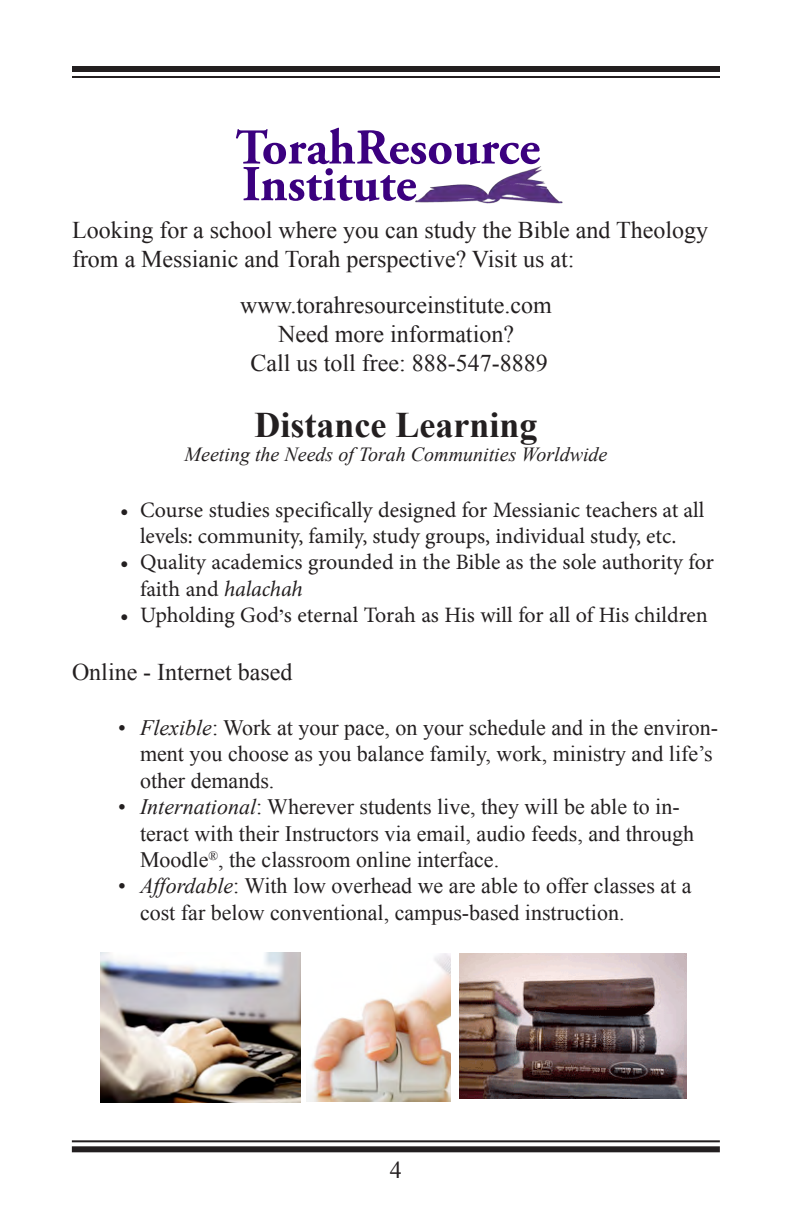
<style>
.page{position:relative;width:792px;height:1224px;background:#fff}
.page>*{position:absolute;margin:0;border:0;box-sizing:border-box;transform-origin:0 0}
.t1{font:700 50px "Adobe Garamond Pro";color:#3b007f}
.t2{font:700 36px "Times New Roman";color:#231f20}
.t3{font:24px/28.8px "Times New Roman";color:#231f20}
.t4{font:22px/26.4px "Times New Roman";color:#231f20}
.Hanging_indent{font:22px/26.4px "Minion Pro";color:#231f20;text-align:center}
.t5{font:italic 20px "Times New Roman";color:#231f20}
.s1{font-style:italic}
.s2{font-family:"New Peninim"}
</style>
<div class="page">
<div style="left:72px;top:66px;width:648px;height:6px;background:#231f20"></div>
<hr style="left:72px;top:76px;width:648px;height:2px;background:#231f20">
<hr style="left:72px;top:1140px;width:648px;height:2px;background:#231f20">
<div style="left:72px;top:1146px;width:648px;height:6px;background:#231f20"></div>
<img style="left:416px;top:166px;width:147px;height:38px">
<img style="left:100px;top:952px;width:200px;height:150px">
<img style="left:307px;top:954px;width:144px;height:147px">
<img style="left:460px;top:954px;width:226px;height:145px">
<p class="t1" style="left:236px;top:119px;width:306px">TorahResource</p>
<p class="t1" style="left:242px;top:155px;width:176px">Institute</p>
<p class="t3" style="left:72px;top:215px;width:638px">Looking for a school where you can study the Bible and Theology from a Messianic and Torah perspective? Visit us at:</p>
<p class="t3" style="left:240px;top:291px;width:313px">www.torahresourceinstitute.com</p>
<p class="t3" style="left:250px;top:319px;width:299px;text-align:center">Need more information?<br>Call us toll free: 888-547-8889</p>
<p class="t2" style="left:255px;top:401px;width:284px">Distance Learning</p>
<p class="t5" style="left:185px;top:441px;width:424px">Meeting the Needs of Torah Communities Worldwide</p>
<p class="Hanging_indent" style="left:120px;top:497px;width:586px">• Course studies specifically designed for Messianic teachers at all levels: community, family, study groups, individual study, etc.</p>
<p class="Hanging_indent" style="left:140px;top:549px;width:576px;text-align:left;text-indent:-20px">• Quality academics grounded in the Bible as the sole authority for faith and <span class="s1">halachah</span></p>
<p class="Hanging_indent" style="left:120px;top:602px;width:590px">• Upholding God<span class="s2">’</span>s eternal Torah as His will for all of His children</p>
<p class="t3" style="left:72px;top:657px;width:222px">Online - Internet based</p>
<p class="t4" style="left:140px;top:714px;width:580px;text-indent:-22px">• <span class="s1">Flexible</span>: Work at your pace, on your schedule and in the environ&shy;ment you choose as you balance family, work, ministry and life’s other demands.</p>
<p class="t4" style="left:140px;top:793px;width:556px;text-indent:-22px">• <span class="s1">International</span>: Wherever students live, they will be able to in&shy;teract with their Instructors via email, audio feeds, and through<br>Moodle<sup>®</sup>, the classroom online interface.</p>
<p class="t4" style="left:140px;top:873px;width:553px;text-indent:-22px">• <span class="s1">Affordable</span>: With low overhead we are able to offer classes at a cost far below conventional, campus-based instruction.</p>
<p class="t3" style="left:390px;top:1155px;width:13px">4</p>
</div>
